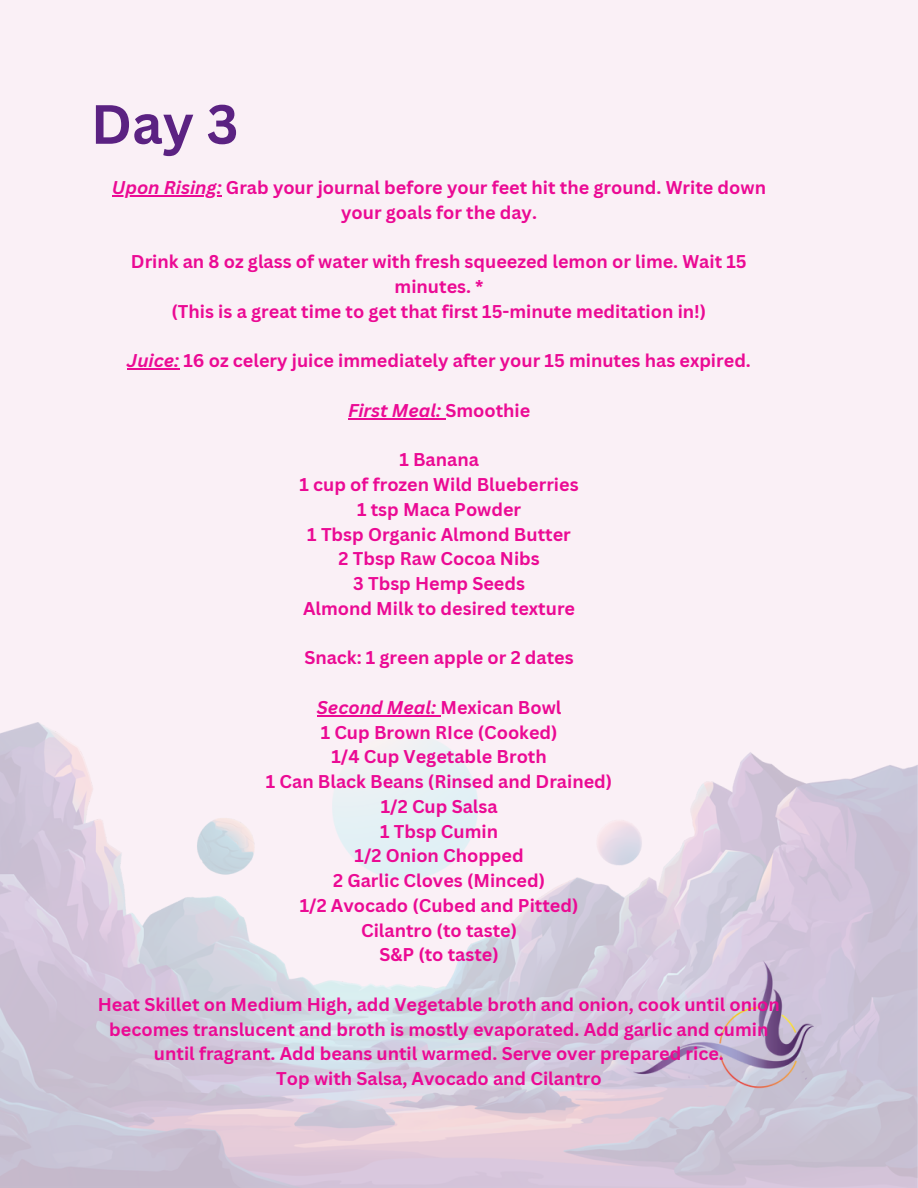
<style>
.page{position:relative;width:918px;height:1188px;background:#faf0f6}
.page>*{position:absolute;margin:0;border:0;box-sizing:border-box;transform-origin:0 0}
.t1{font:700 54px "Canva Sans";color:#5b2282}
.t2{font:700 18px/24.8px "Canva Sans";color:#eb0a94;text-align:center}
.t3{font:italic 700 18px "Canva Sans";color:#eb0a94}
.s1{font-style:italic}
.s2{font-style:normal}
</style>
<div class="page">
<img style="left:0;top:722px;width:918px;height:466px">
<img style="left:625px;top:955px;width:201px;height:143px">
<hr style="left:112px;top:195px;width:110px;height:1px;background:#eb0a94">
<hr style="left:127px;top:369px;width:52px;height:1px;background:#eb0a94">
<hr style="left:348px;top:418px;width:97px;height:1px;background:#eb0a94">
<hr style="left:317px;top:715px;width:123px;height:1px;background:#eb0a94">
<p class="t1" style="left:91px;top:86px;width:149px">Day 3</p>
<p class="t2" style="left:112px;top:175px;width:656px"><span class="s1">Upon Rising:</span> Grab your journal before your feet hit the ground. Write down your goals for the day.</p>
<p class="t2" style="left:131px;top:249px;width:617px">Drink an 8 oz glass of water with fresh squeezed lemon or lime. Wait 15 minutes. *</p>
<p class="t2" style="left:172px;top:299px;width:536px">(This is a great time to get that first 15-minute meditation in!)</p>
<p class="t2" style="left:127px;top:348px;width:625px"><span class="s1">Juice:</span> 16 oz celery juice immediately after your 15 minutes has expired.</p>
<p class="t3" style="left:348px;top:398px;width:184px">First Meal: <span class="s2">Smoothie</span></p>
<p class="t2" style="left:399px;top:447px;width:81px">1 Banana</p>
<p class="t2" style="left:300px;top:472px;width:281px">1 cup of frozen Wild Blueberries</p>
<p class="t2" style="left:357px;top:497px;width:166px">1 tsp Maca Powder</p>
<p class="t2" style="left:307px;top:521px;width:265px">1 Tbsp Organic Almond Butter</p>
<p class="t2" style="left:339px;top:546px;width:203px">2 Tbsp Raw Cocoa Nibs</p>
<p class="t2" style="left:353px;top:571px;width:173px">3 Tbsp Hemp Seeds</p>
<p class="t2" style="left:303px;top:596px;width:274px">Almond Milk to desired texture</p>
<p class="t2" style="left:304px;top:645px;width:271px">Snack: 1 green apple or 2 dates</p>
<p class="t3" style="left:317px;top:695px;width:246px">Second Meal: <span class="s2">Mexican Bowl</span></p>
<p class="t2" style="left:321px;top:719px;width:238px">1 Cup Brown RIce (Cooked)</p>
<p class="t2" style="left:331px;top:744px;width:217px">1/4 Cup Vegetable Broth</p>
<p class="t2" style="left:266px;top:769px;width:348px">1 Can Black Beans (Rinsed and Drained)</p>
<p class="t2" style="left:381px;top:794px;width:118px">1/2 Cup Salsa</p>
<p class="t2" style="left:380px;top:818px;width:119px">1 Tbsp Cumin</p>
<p class="t2" style="left:355px;top:843px;width:171px">1/2 Onion Chopped</p>
<p class="t2" style="left:333px;top:868px;width:213px">2 Garlic Cloves (Minced)</p>
<p class="t2" style="left:300px;top:893px;width:280px">1/2 Avocado (Cubed and Pitted)</p>
<p class="t2" style="left:361px;top:917px;width:157px">Cilantro (to taste)</p>
<p class="t2" style="left:379px;top:942px;width:121px">S&amp;P (to taste)</p>
<p class="t2" style="left:98px;top:992px;width:684px">Heat Skillet on Medium High, add Vegetable broth and onion, cook until onion becomes translucent and broth is mostly evaporated. Add garlic and cumin until fragrant. Add beans until warmed. Serve over prepared rice.</p>
<p class="t2" style="left:276px;top:1066px;width:327px">Top with Salsa, Avocado and Cilantro</p>
</div>
